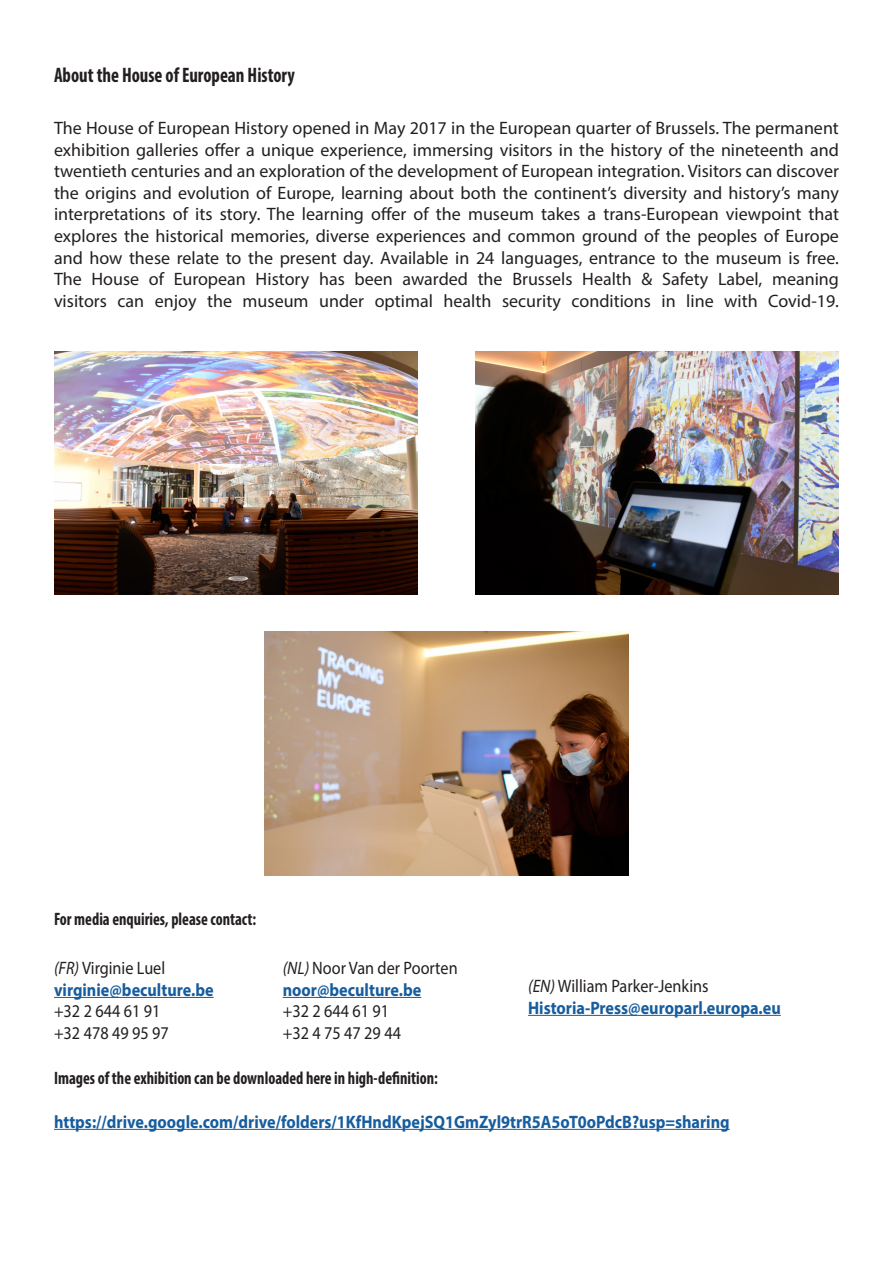
<style>
.page{position:relative;width:893px;height:1263px;background:#fff}
.page>*{position:absolute;margin:0;border:0;box-sizing:border-box;transform-origin:0 0}
.t1{font:700 condensed 21px "Myriad Pro";color:#231f20;scale:.9 1}
.t2{font:18px/21.6px "Myriad Pro";color:#231f20;text-align:justify}
.t3{font:700 18px "Myriad Pro";color:#175d9e;scale:.9 1}
.t4{font:18px "Myriad Pro";color:#231f20;scale:.9 1}
.t5{font:700 condensed 18px "Myriad Pro";color:#231f20;scale:.9 1}
.s1{font-style:italic}
</style>
<div class="page">
<hr style="left:54px;top:1129px;width:676px;height:1px;background:#175d9e">
<img style="left:54px;top:351px;width:364px;height:244px">
<img style="left:475px;top:351px;width:364px;height:244px">
<img style="left:265px;top:631px;width:363px;height:244px">
<hr style="left:54px;top:997px;width:160px;height:1px;background:#175d9e">
<hr style="left:283px;top:997px;width:138px;height:1px;background:#175d9e">
<hr style="left:528px;top:1015px;width:253px;height:1px;background:#175d9e">
<p class="t1" style="left:54px;top:62px;width:269px">About the House of European History</p>
<p class="t2" style="left:54px;top:117px;width:786px">The House of European History opened in May 2017 in the European quarter of Brussels. The permanent exhibition galleries offer a unique experience, immersing visitors in the history of the nineteenth and twentieth centuries and an exploration of the development of European integration. Visitors can discover the origins and evolution of Europe, learning about both the continent’s diversity and history’s many interpretations of its story. The learning offer of the museum takes a trans-European viewpoint that explores the historical memories, diverse experiences and common ground of the peoples of Europe and how these relate to the present day. Available in 24 languages, entrance to the museum is free.</p>
<p class="t2" style="left:54px;top:268px;width:786px">The House of European History has been awarded the Brussels Health &amp; Safety Label, meaning visitors can enjoy the museum under optimal health security conditions in line with Covid-19.</p>
<p class="t5" style="left:54px;top:908px;width:226px">For media enquiries, please contact:</p>
<p class="t4" style="left:54px;top:957px;width:125px"><span class="s1">(FR)</span> Virginie Luel</p>
<p class="t3" style="left:54px;top:978px;width:179px">virginie@beculture.be</p>
<p class="t4" style="left:54px;top:1000px;width:120px">+32 2 644 61 91</p>
<p class="t4" style="left:54px;top:1022px;width:129px">+32 478 49 95 97</p>
<p class="t4" style="left:283px;top:957px;width:196px"><span class="s1">(NL)</span> Noor Van der Poorten</p>
<p class="t3" style="left:283px;top:978px;width:155px">noor@beculture.be</p>
<p class="t4" style="left:283px;top:1000px;width:120px">+32 2 644 61 91</p>
<p class="t4" style="left:283px;top:1022px;width:133px">+32 4 75 47 29 44</p>
<p class="t4" style="left:528px;top:975px;width:202px"><span class="s1">(EN)</span> William Parker-Jenkins</p>
<p class="t3" style="left:528px;top:996px;width:282px">Historia-Press@europarl.europa.eu</p>
<p class="t5" style="left:54px;top:1067px;width:428px">Images of the exhibition can be downloaded here in high-definition:</p>
<p class="t3" style="left:54px;top:1110px;width:752px">https://drive.google.com/drive/folders/1KfHndKpejSQ1GmZyl9trR5A5oT0oPdcB?usp=sharing</p>
</div>
